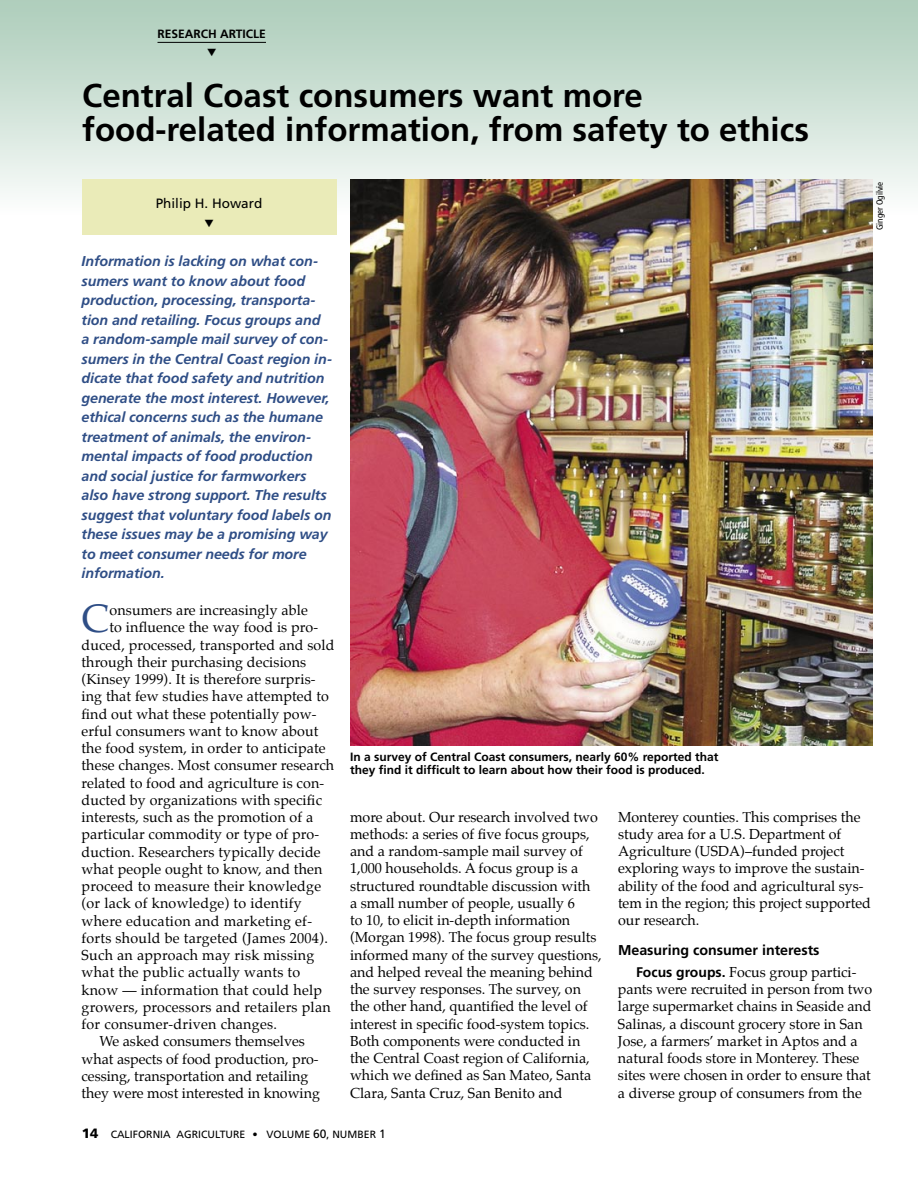
<style>
.page{position:relative;width:918px;height:1188px;background:#fff}
.page>*{position:absolute;margin:0;border:0;box-sizing:border-box;transform-origin:0 0}
.t1{font:39px "Palatino";color:#2f4e86}
.t2{font:700 33px/34.5px "Frutiger";color:#000}
.t3{font:14.25px/17.2px "Palatino";color:#000}
.t4{font:italic 700 14.25px/19.5px "Frutiger";letter-spacing:-.005em;color:#2f4e86}
.t5{font:14.25px "Palatino";letter-spacing:.02em;color:#000}
.t6{font:700 14.25px "Frutiger";color:#000}
.t7{font:13.5px "Frutiger";color:#000}
.t8{font:700 12px/13.5px "Frutiger";color:#000}
.t9{font:10.5px "Frutiger";color:#000}
.t10{font:condensed 9px "Frutiger";color:#000}
.s1{font-family:"Frutiger";font-weight:700;font-size:13.95px}
.s2{font-weight:900;font-size:13.5px}
.s3{font-size:12px}
</style>
<div class="page">
<div style="left:0;top:0;width:918px;height:217px;background:linear-gradient(to bottom,#abccb9,#fbfcfb)"></div>
<div style="left:82px;top:179px;width:255px;height:56px;background:#eaebb8"></div>
<hr style="left:158px;top:42px;width:108px;height:1px;background:#000">
<img style="left:350px;top:179px;width:522px;height:566px">
<svg style="left:207px;top:48px;width:9px;height:8px"></svg>
<p class="t8" style="left:158px;top:27px;width:110px">RESEARCH ARTICLE</p>
<h2 class="t2" style="left:82px;top:78px;width:728px">Central Coast consumers want more food-related information, from safety to ethics</h2>
<p class="t7" style="left:156px;top:195px;width:108px">Philip H. Howard</p>
<p class="t10" style="left:874px;top:230px;width:50px;rotate:-90deg">Ginger Ogilvie</p>
<p class="t4" style="left:82px;top:251px;width:252px">Information is lacking on what con&shy;sumers want to know about food production, processing, transporta&shy;tion and retailing. Focus groups and<br>a random-sample mail survey of con&shy;sumers in the Central Coast region in&shy;dicate that food safety and nutrition generate the most interest. However, ethical concerns such as the humane treatment of animals, the environ&shy;mental impacts of food production and social justice for farmworkers also have strong support. The results suggest that voluntary food labels on these issues may be a promising way to meet consumer needs for more information.</p>
<h1 class="t1" style="left:82px;top:593px;width:29px">C</h1>
<p class="t3" style="left:110px;top:603px;width:200px">onsumers are increasingly able</p>
<p class="t3" style="left:110px;top:620px;width:210px">to influence the way food is pro-</p>
<p class="t3" style="left:82px;top:637px;width:254px">duced, processed, transported and sold</p>
<p class="t3" style="left:82px;top:654px;width:226px">through their purchasing decisions</p>
<p class="t3" style="left:82px;top:672px;width:236px">(Kinsey 1999). It is therefore surpris-</p>
<p class="t3" style="left:82px;top:689px;width:249px">ing that few studies have attempted to</p>
<p class="t3" style="left:82px;top:706px;width:237px">find out what these potentially pow-</p>
<p class="t3" style="left:82px;top:723px;width:238px">erful consumers want to know about</p>
<p class="t3" style="left:82px;top:741px;width:246px">the food system, in order to anticipate</p>
<p class="t3" style="left:82px;top:758px;width:254px">these changes. Most consumer research</p>
<p class="t3" style="left:82px;top:775px;width:244px">related to food and agriculture is con-</p>
<p class="t3" style="left:82px;top:792px;width:242px">ducted by organizations with specific</p>
<p class="t3" style="left:82px;top:810px;width:233px">interests, such as the promotion of a</p>
<p class="t3" style="left:82px;top:827px;width:239px">particular commodity or type of pro-</p>
<p class="t3" style="left:82px;top:844px;width:241px">duction. Researchers typically decide</p>
<p class="t3" style="left:82px;top:861px;width:242px">what people ought to know, and then</p>
<p class="t5" style="left:82px;top:877px;width:241px">proceed to measure their knowledge</p>
<p class="t5" style="left:82px;top:894px;width:222px">(or lack of knowledge) to identify</p>
<p class="t5" style="left:82px;top:911px;width:232px">where education and marketing ef-</p>
<p class="t5" style="left:82px;top:929px;width:248px">forts should be targeted (James 2004).</p>
<p class="t5" style="left:82px;top:946px;width:234px">Such an approach may risk missing</p>
<p class="t5" style="left:82px;top:963px;width:220px">what the public actually wants to</p>
<p class="t5" style="left:82px;top:980px;width:242px">know — information that could help</p>
<p class="t5" style="left:82px;top:998px;width:251px">growers, processors and retailers plan</p>
<p class="t5" style="left:82px;top:1015px;width:197px">for consumer-driven changes.</p>
<p class="t3" style="left:100px;top:1034px;width:207px">We asked consumers themselves</p>
<p class="t3" style="left:82px;top:1051px;width:239px">what aspects of food production, pro-</p>
<p class="t3" style="left:82px;top:1068px;width:228px">cessing, transportation and retailing</p>
<p class="t3" style="left:82px;top:1086px;width:240px">they were most interested in knowing</p>
<p class="t8" style="left:350px;top:750px;width:370px">In a survey of Central Coast consumers, nearly 60% reported that they find it difficult to learn about how their food is produced.</p>
<p class="t3" style="left:350px;top:809px;width:253px">more about. Our research involved two methods: a series of five focus groups, and a random-sample mail survey of 1,000 households. A focus group is a structured roundtable discussion with<br>a small number of people, usually 6<br>to 10, to elicit in-depth information (Morgan 1998). The focus group results informed many of the survey questions, and helped reveal the meaning behind the survey responses. The survey, on the other hand, quantified the level of interest in specific food-system topics.<br>Both components were conducted in the Central Coast region of California, which we defined as San Mateo, Santa Clara, Santa Cruz, San Benito and</p>
<p class="t3" style="left:618px;top:809px;width:254px">Monterey counties. This comprises the study area for a U.S. Department of Agriculture (USDA)–funded project exploring ways to improve the sustain&shy;ability of the food and agricultural sys&shy;tem in the region; this project supported our research.</p>
<p class="t6" style="left:618px;top:942px;width:203px">Measuring consumer interests</p>
<p class="t3" style="left:618px;top:965px;width:256px;text-indent:18px"><span class="s1">Focus groups.</span> Focus group partici&shy;pants were recruited in person from two large supermarket chains in Seaside and Salinas, a discount grocery store in San Jose, a farmers’ market in Aptos and a natural foods store in Monterey. These sites were chosen in order to ensure that a diverse group of consumers from the</p>
<p class="t9" style="left:82px;top:1128px;width:305px"><span class="s2">14</span> CALIFORNIA AGRICULTURE • VOLUME <span class="s3">60</span>, NUMBER <span class="s3">1</span></p>
</div>
